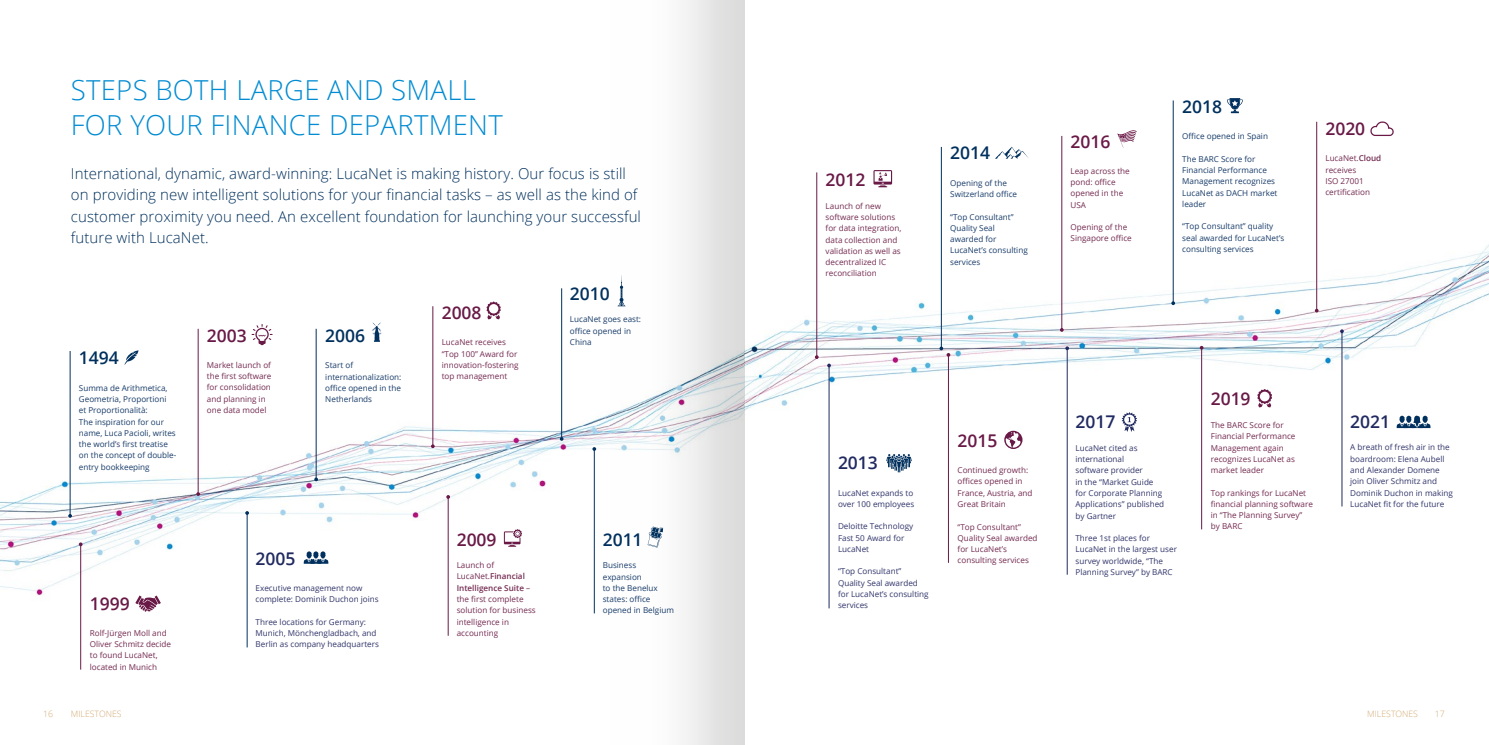
<style>
.page{position:relative;width:1489px;height:745px;background:#fff}
.page>*{position:absolute;margin:0;border:0;box-sizing:border-box;transform-origin:0 0}
.t1{font:300 27.5px/35px "Open Sans";letter-spacing:.01em;color:#008bd2}
.t2{font:600 17.5px "Open Sans";letter-spacing:-.005em;color:#691946}
.t3{font:600 17.5px "Open Sans";letter-spacing:-.005em;color:#00305d}
.t4{font:600 17.5px "Open Sans";letter-spacing:-.005em;color:#202a60}
.t5{font:300 15px/21.2px "Open Sans";letter-spacing:.005em;color:#00305d}
.t6{font:300 8.75px "Open Sans";letter-spacing:-.005em;color:#d4aa73}
.t7{font:8.12px/11.2px "Open Sans";color:#742b51}
.t8{font:8.12px/11.2px "Open Sans";color:#32366b}
.t9{font:8.12px/11.2px "Open Sans";color:#193d6a}
.s1{color:#32366b}
.s2{font-weight:600}
</style>
<div class="page">
<img style="left:0;top:0;width:1488px;height:744px">
<svg style="left:570px;top:0;width:174px;height:744px"></svg>
<hr style="left:594px;top:448px;width:1px;height:165px;background:#00305d">
<svg style="left:647px;top:526px;width:16px;height:21px"></svg>
<svg style="left:124px;top:350px;width:14px;height:14px"></svg>
<hr style="left:198px;top:328px;width:1px;height:165px;background:#691946">
<svg style="left:196px;top:492px;width:4px;height:3px"></svg>
<hr style="left:247px;top:512px;width:1px;height:135px;background:#00305d">
<hr style="left:432px;top:306px;width:1px;height:140px;background:#691946">
<hr style="left:316px;top:328px;width:1px;height:151px;background:#00305d">
<svg style="left:314px;top:477px;width:4px;height:4px"></svg>
<hr style="left:80px;top:544px;width:1px;height:125px;background:#691946">
<svg style="left:79px;top:542px;width:4px;height:4px"></svg>
<hr style="left:447px;top:496px;width:1px;height:139px;background:#691946">
<svg style="left:446px;top:494px;width:4px;height:4px"></svg>
<hr style="left:561px;top:288px;width:1px;height:150px;background:#00305d">
<svg style="left:617px;top:275px;width:8px;height:31px"></svg>
<svg style="left:371px;top:322px;width:10px;height:19px"></svg>
<svg style="left:486px;top:301px;width:15px;height:18px"></svg>
<svg style="left:304px;top:551px;width:24px;height:12px"></svg>
<svg style="left:251px;top:324px;width:21px;height:21px"></svg>
<svg style="left:504px;top:529px;width:18px;height:17px"></svg>
<hr style="left:70px;top:351px;width:1px;height:164px;background:#00305d">
<svg style="left:68px;top:513px;width:4px;height:4px"></svg>
<svg style="left:135px;top:595px;width:26px;height:16px"></svg>
<hr style="left:816px;top:172px;width:1px;height:185px;background:#691946">
<svg style="left:814px;top:355px;width:4px;height:4px"></svg>
<hr style="left:940px;top:147px;width:1px;height:201px;background:#00305d">
<hr style="left:1061px;top:136px;width:1px;height:194px;background:#691946">
<hr style="left:1172px;top:100px;width:1px;height:203px;background:#00305d">
<svg style="left:994px;top:147px;width:34px;height:12px"></svg>
<svg style="left:1117px;top:130px;width:19px;height:18px"></svg>
<svg style="left:1226px;top:98px;width:16px;height:15px"></svg>
<svg style="left:873px;top:170px;width:19px;height:17px"></svg>
<hr style="left:1316px;top:122px;width:1px;height:188px;background:#691946">
<svg style="left:1314px;top:308px;width:4px;height:4px"></svg>
<svg style="left:1369px;top:120px;width:25px;height:32px"></svg>
<hr style="left:828px;top:365px;width:1px;height:243px;background:#202a60">
<hr style="left:947px;top:354px;width:1px;height:208px;background:#691946">
<svg style="left:939px;top:346px;width:11px;height:10px"></svg>
<svg style="left:1004px;top:430px;width:18px;height:18px"></svg>
<hr style="left:1066px;top:348px;width:1px;height:226px;background:#202a60">
<svg style="left:1065px;top:346px;width:4px;height:4px"></svg>
<svg style="left:1121px;top:412px;width:16px;height:20px"></svg>
<hr style="left:1201px;top:347px;width:1px;height:182px;background:#691946">
<svg style="left:1199px;top:345px;width:4px;height:4px"></svg>
<svg style="left:1257px;top:388px;width:14px;height:19px"></svg>
<svg style="left:886px;top:453px;width:25px;height:19px"></svg>
<hr style="left:1341px;top:331px;width:1px;height:175px;background:#202a60">
<svg style="left:1339px;top:329px;width:4px;height:4px"></svg>
<svg style="left:1396px;top:415px;width:34px;height:13px"></svg>
<h1 class="t1" style="left:71px;top:72px;width:433px">STEPS BOTH LARGE AND SMALL<br>FOR YOUR FINANCE DEPARTMENT</h1>
<p class="t5" style="left:71px;top:162px;width:571px">International, dynamic, award-winning: LucaNet is making history. Our focus is still on providing new intelligent solutions for your financial tasks – as well as the kind of customer proximity you need. An excellent foundation for launching your successful future with LucaNet.</p>
<h2 class="t3" style="left:79px;top:346px;width:41px">1494</h2>
<p class="t9" style="left:79px;top:381px;width:99px">Summa de Arithmetica,<br>Geometria, Proportioni<br>et Proportionalità:<br>The inspiration for our name, Luca Pacioli, writes the world<span class="s1">’s</span> first treatise on the concept of double&shy;entry bookkeeping</p>
<h2 class="t2" style="left:207px;top:323px;width:41px">2003</h2>
<p class="t7" style="left:207px;top:359px;width:66px">Market launch of the first software for consolidation and planning in one data model</p>
<h2 class="t3" style="left:325px;top:323px;width:41px">2006</h2>
<p class="t9" style="left:325px;top:359px;width:78px">Start of internationalization: office opened in the<br>Netherlands</p>
<h2 class="t2" style="left:90px;top:590px;width:41px">1999</h2>
<p class="t7" style="left:90px;top:626px;width:83px">Rolf-Jürgen Moll and<br>Oliver Schmitz decide to found LucaNet, located in Munich</p>
<h2 class="t4" style="left:255px;top:546px;width:41px">2005</h2>
<p class="t8" style="left:255px;top:582px;width:125px">Executive management now complete: Dominik Duchon joins</p>
<p class="t8" style="left:255px;top:615px;width:125px">Three locations for Germany:<br>Munich, Mönchengladbach, and<br>Berlin as company headquarters</p>
<h2 class="t2" style="left:441px;top:300px;width:41px">2008</h2>
<p class="t7" style="left:441px;top:336px;width:78px">LucaNet receives “Top 100” Award for innovation-fostering top management</p>
<h2 class="t3" style="left:570px;top:281px;width:41px">2010</h2>
<p class="t9" style="left:570px;top:313px;width:73px">LucaNet goes east: office opened in<br>China</p>
<h2 class="t2" style="left:456px;top:527px;width:41px">2009</h2>
<p class="t7" style="left:456px;top:559px;width:81px">Launch of<br>LucaNet.<span class="s2">Financial<br>Intelligence Suite</span> – the first complete solution for business intelligence in accounting</p>
<h2 class="t3" style="left:602px;top:527px;width:41px">2011</h2>
<p class="t9" style="left:602px;top:559px;width:73px">Business expansion<br>to the Benelux states: office opened in Belgium</p>
<h2 class="t2" style="left:825px;top:168px;width:41px">2012</h2>
<p class="t7" style="left:825px;top:200px;width:77px">Launch of new software solutions for data integration, data collection and validation as well as decentralized IC reconciliation</p>
<h2 class="t3" style="left:950px;top:141px;width:41px">2014</h2>
<p class="t9" style="left:950px;top:177px;width:68px">Opening of the<br>Switzerland office</p>
<p class="t9" style="left:950px;top:210px;width:79px">“Top Consultant”<br>Quality Seal awarded for<br>LucaNet’s consulting services</p>
<h2 class="t2" style="left:1070px;top:129px;width:41px">2016</h2>
<p class="t7" style="left:1070px;top:165px;width:61px">Leap across the pond: office opened in the<br>USA</p>
<p class="t7" style="left:1070px;top:221px;width:63px">Opening of the<br>Singapore office</p>
<h2 class="t3" style="left:1182px;top:94px;width:41px">2018</h2>
<p class="t9" style="left:1182px;top:130px;width:87px">Office opened in Spain</p>
<p class="t9" style="left:1182px;top:153px;width:97px">The BARC Score for<br>Financial Performance<br>Management recognizes<br>LucaNet as DACH market leader</p>
<p class="t9" style="left:1182px;top:220px;width:103px">“Top Consultant” quality seal awarded for LucaNet’s consulting services</p>
<h2 class="t2" style="left:1325px;top:117px;width:41px">2020</h2>
<p class="t7" style="left:1325px;top:152px;width:57px">LucaNet.<span class="s2">Cloud </span>receives<br>ISO 27001 certification</p>
<h2 class="t4" style="left:838px;top:450px;width:41px">2013</h2>
<p class="t8" style="left:838px;top:486px;width:78px">LucaNet expands to over 100 employees</p>
<p class="t8" style="left:838px;top:520px;width:77px">Deloitte Technology<br>Fast 50 Award for<br>LucaNet</p>
<p class="t8" style="left:838px;top:565px;width:92px">“Top Consultant”<br>Quality Seal awarded for LucaNet’s consulting services</p>
<h2 class="t2" style="left:957px;top:428px;width:41px">2015</h2>
<p class="t7" style="left:957px;top:464px;width:76px">Continued growth: offices opened in<br>France, Austria, and<br>Great Britain</p>
<p class="t7" style="left:957px;top:520px;width:81px">“Top Consultant”<br>Quality Seal awarded for LucaNet’s consulting services</p>
<h2 class="t4" style="left:1075px;top:410px;width:41px">2017</h2>
<p class="t8" style="left:1075px;top:442px;width:90px">LucaNet cited as international<br>software provider<br>in the “Market Guide for Corporate Planning<br>Applications” published by Gartner</p>
<p class="t8" style="left:1075px;top:532px;width:103px">Three 1st places for<br>LucaNet in the largest user survey worldwide, “The<br>Planning Survey” by BARC</p>
<h2 class="t2" style="left:1210px;top:387px;width:41px">2019</h2>
<p class="t7" style="left:1210px;top:419px;width:86px">The BARC Score for<br>Financial Performance<br>Management again recognizes LucaNet as market leader</p>
<p class="t7" style="left:1210px;top:486px;width:104px">Top rankings for LucaNet financial planning software in “The Planning Survey” by BARC</p>
<h2 class="t4" style="left:1350px;top:409px;width:41px">2021</h2>
<p class="t8" style="left:1350px;top:441px;width:104px">A breath of fresh air in the boardroom: Elena Aubell and Alexander Domene join Oliver Schmitz and<br>Dominik Duchon in making<br>LucaNet fit for the future</p>
<p class="t6" style="left:43px;top:707px;width:11px">16</p>
<p class="t6" style="left:1434px;top:707px;width:11px">17</p>
<p class="t6" style="left:71px;top:707px;width:52px">MILESTONES</p>
<p class="t6" style="left:1367px;top:707px;width:52px">MILESTONES</p>
</div>
